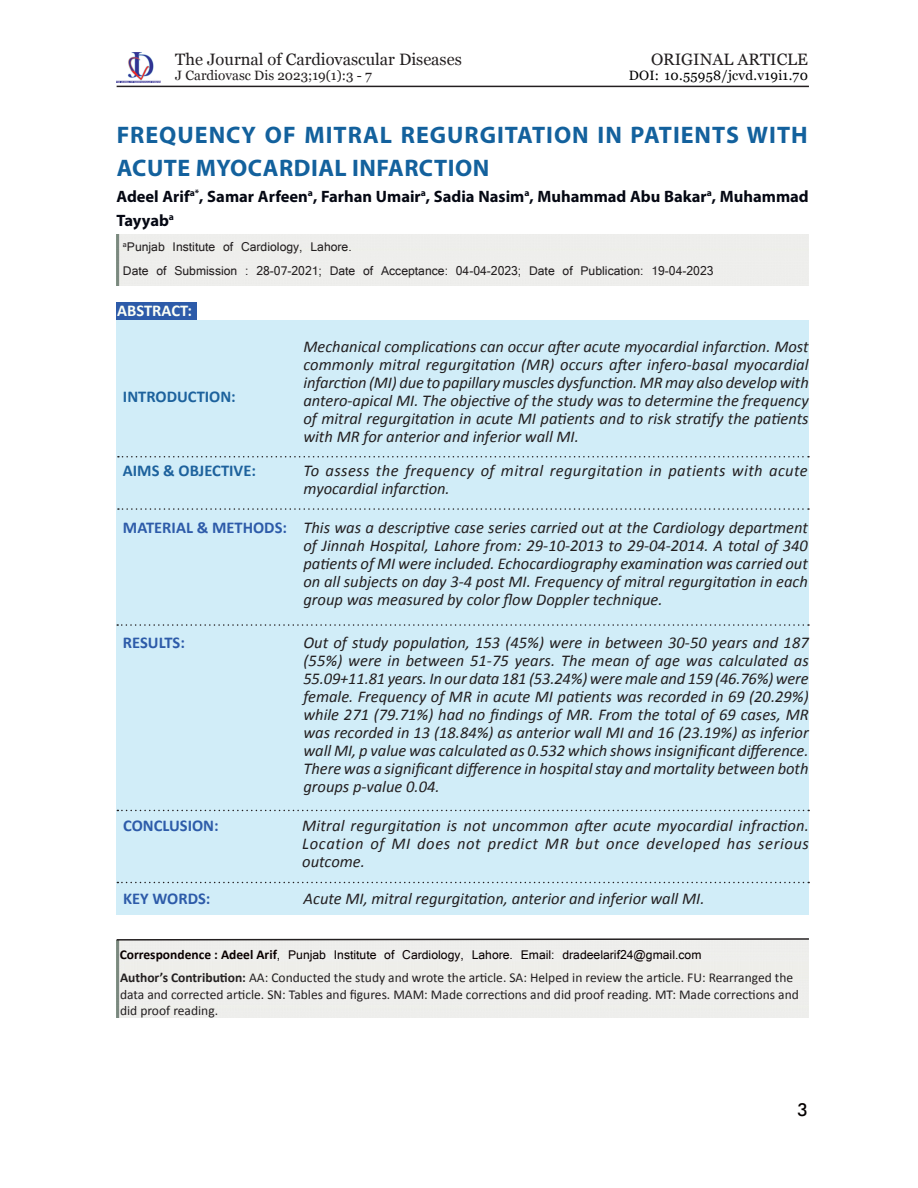
<style>
.page{position:relative;width:918px;height:1188px;background:#fff}
.page>*{position:absolute;margin:0;border:0;box-sizing:border-box;transform-origin:0 0}
._1__Headline{font:700 24px/33px "Myriad Pro";letter-spacing:.04em;color:#13619d}
._8__Footer{font:500 18px "Futura BT";color:#050000}
._10__Table_and_Fig_c{font:italic 16.5px/18px "Calibri";color:#231f20;text-align:justify}
._5__Abstract{font:italic 16.5px/18px "Calibri";color:#231f20;text-align:justify}
._4__Authors_name{font:700 16.5px/24px "Myriad Pro";color:#050813}
._5__Abstract-2{font:italic 16.5px/18px "Calibri";letter-spacing:.025em;color:#231f20}
._5__Abstract-3{font:700 16.5px "Calibri";color:#2d5ba9}
._10__Table_and_Fig_c-2{font:16.5px "Georgia";color:#231f20}
._5__Abstract-4{font:700 16.5px "Calibri";color:#1d629d}
._3__Category{font:16.5px "Georgia";color:#231f20}
._5__Abstract-5{font:700 16.5px "Calibri";color:#fcfff6}
._10__Table_and_Fig_c-3{font:13.5px/16.5px "Calibri";color:#231f20}
._4__Authors_name-2{font:13.5px "Latha";color:#231f20}
._5__Abstract-6{font:13.5px "Latha";color:#090000}
._8__Footer-2{font:13.5px "Georgia";color:#231f20}
._5__Abstract-7{font:13.5px "Georgia";letter-spacing:.02em;color:#000}
.s1{font-family:"Calibri";font-weight:700}
.s2{font-weight:700}
</style>
<div class="page">
<hr style="left:117px;top:86px;width:692px;height:1px;background:#231f20">
<img style="left:117px;top:52px;width:44px;height:30px">
<div style="left:116px;top:302px;width:80px;height:18px;background:#2d5ba9"></div>
<svg style="left:118px;top:508px;width:691px;height:2px"></svg>
<svg style="left:117px;top:624px;width:692px;height:2px"></svg>
<svg style="left:118px;top:456px;width:691px;height:2px"></svg>
<svg style="left:117px;top:810px;width:692px;height:1px"></svg>
<svg style="left:117px;top:882px;width:692px;height:1px"></svg>
<svg style="left:116px;top:938px;width:693px;height:3px;background:#8c8a8a"></svg>
<p class="_10__Table_and_Fig_c-2" style="left:175px;top:49px;width:288px">The Journal of Cardiovascular Diseases</p>
<p class="_8__Footer-2" style="left:175px;top:68px;width:198px">J Cardiovasc Dis 2023;19(1):3 - 7</p>
<p class="_3__Category" style="left:651px;top:49px;width:158px">ORIGINAL ARTICLE</p>
<p class="_5__Abstract-7" style="left:629px;top:67px;width:181px">DOI: 10.55958/jcvd.v19i1.70</p>
<p class="_1__Headline" style="left:117px;top:118px;width:693px">Frequency of Mitral Regurgitation in Patients with<br>Acute Myocardial Infarction</p>
<p class="_4__Authors_name" style="left:116px;top:184px;width:694px">Adeel Arif<sup>a*</sup>, Samar Arfeen<sup>a</sup>, Farhan Umair<sup>a</sup>, Sadia Nasim<sup>a</sup>, Muhammad Abu Bakar<sup>a</sup>, Muhammad<br>Tayyab<sup>a</sup></p>
<p class="_4__Authors_name-2" style="left:123px;top:236px;width:230px"><sup>a</sup>Punjab Institute of Cardiology, Lahore.</p>
<p class="_4__Authors_name-2" style="left:123px;top:260px;width:592px">Date of Submission : 28-07-2021; Date of Acceptance: 04-04-2023; Date of Publication: 19-04-2023</p>
<p class="_5__Abstract-5" style="left:117px;top:300px;width:76px">ABSTRACT:</p>
<p class="_5__Abstract-4" style="left:123px;top:386px;width:114px">INTRODUCTION:</p>
<p class="_5__Abstract-4" style="left:123px;top:460px;width:135px">AIMS &amp; OBJECTIVE:</p>
<p class="_5__Abstract" style="left:303px;top:337px;width:507px">Mechanical complications can occur after acute myocardial infarction. Most commonly mitral regurgitation (MR) occurs after infero-basal myocardial infarction (MI) due to papillary muscles dysfunction. MR may also develop with antero-apical MI. The objective of the study was to determine the frequency of mitral regurgitation in acute MI patients and to risk stratify the patients with MR for anterior and inferior wall MI.</p>
<p class="_5__Abstract-2" style="left:304px;top:461px;width:506px">To assess the frequency of mitral regurgitation in patients with acute myocardial infarction.</p>
<p class="_5__Abstract-3" style="left:123px;top:517px;width:166px">MATERIAL &amp; METHODS:</p>
<p class="_10__Table_and_Fig_c" style="left:303px;top:517px;width:506px">This was a descriptive case series carried out at the Cardiology department of Jinnah Hospital, Lahore from: 29-10-2013 to 29-04-2014. A total of 340 patients of MI were included. Echocardiography examination was carried out on all subjects on day 3-4 post MI. Frequency of mitral regurgitation in each group was measured by color flow Doppler technique.</p>
<p class="_5__Abstract-3" style="left:123px;top:633px;width:63px">RESULTS:</p>
<p class="_10__Table_and_Fig_c" style="left:303px;top:633px;width:507px">Out of study population, 153 (45%) were in between 30-50 years and 187 (55%) were in between 51-75 years. The mean of age was calculated as 55.09+11.81 years. In our data 181 (53.24%) were male and 159 (46.76%) were female. Frequency of MR in acute MI patients was recorded in 69 (20.29%) while 271 (79.71%) had no findings of MR. From the total of 69 cases, MR was recorded in 13 (18.84%) as anterior wall MI and 16 (23.19%) as inferior wall MI, p value was calculated as 0.532 which shows insignificant difference.<br>There was a significant difference in hospital stay and mortality between both groups p-value 0.04.</p>
<p class="_5__Abstract-3" style="left:123px;top:815px;width:97px">CONCLUSION:</p>
<p class="_10__Table_and_Fig_c" style="left:302px;top:816px;width:508px">Mitral regurgitation is not uncommon after acute myocardial infraction.<br>Location of MI does not predict MR but once developed has serious outcome.</p>
<p class="_5__Abstract-3" style="left:123px;top:888px;width:89px">KEY WORDS:</p>
<p class="_10__Table_and_Fig_c" style="left:304px;top:889px;width:402px">Acute MI, mitral regurgitation, anterior and inferior wall MI.</p>
<p class="_5__Abstract-6" style="left:120px;top:944px;width:583px"><span class="s1">Correspondence : Adeel Arif</span>, Punjab Institute of Cardiology, Lahore. Email: dradeelarif24@gmail.com</p>
<p class="_10__Table_and_Fig_c-3" style="left:120px;top:969px;width:680px"><span class="s2">Author’s Contribution:</span> AA: Conducted the study and wrote the article. SA: Helped in review the article. FU: Rearranged the data and corrected article. SN: Tables and figures. MAM: Made corrections and did proof reading. MT: Made corrections and did proof reading.</p>
<p class="_8__Footer" style="left:797px;top:1099px;width:12px">3</p>
</div>
